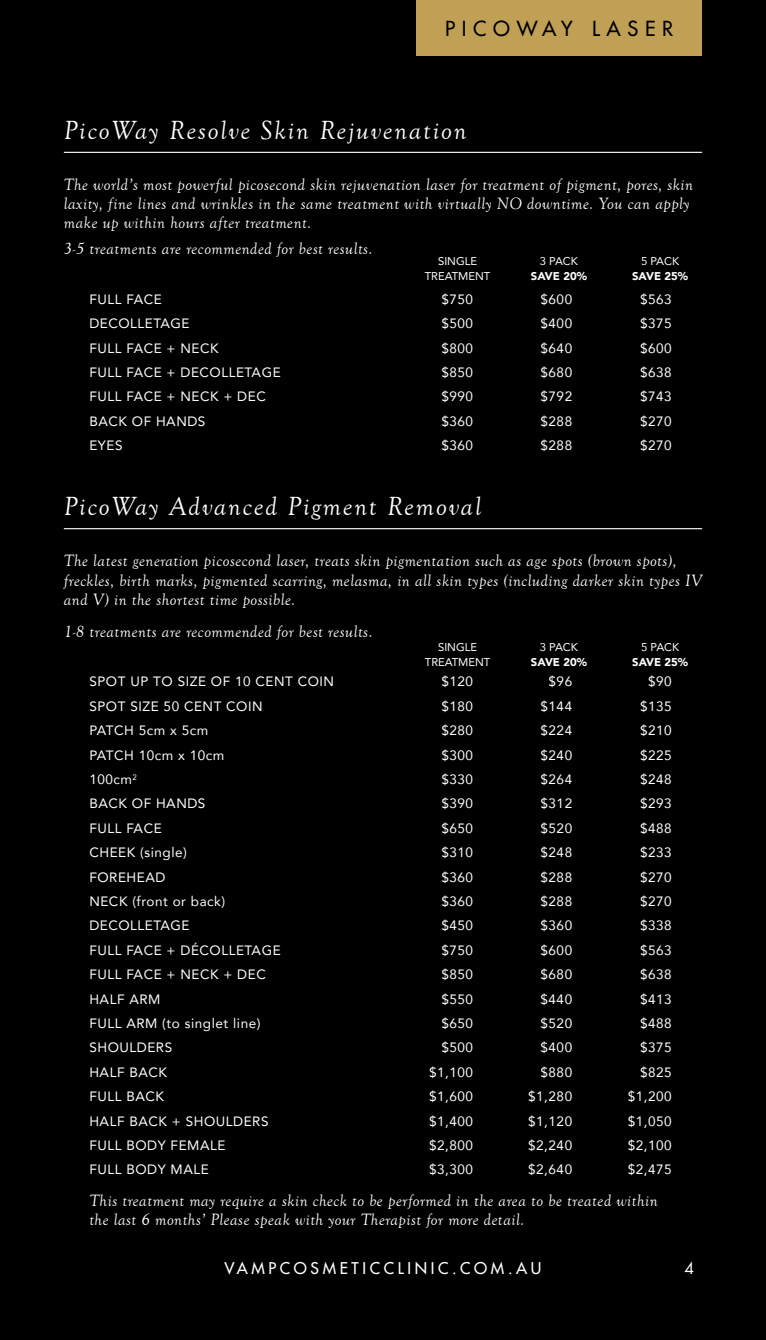
<style>
.page{position:relative;width:766px;height:1340px;background:#fff}
.page>*{position:absolute;margin:0;border:0;box-sizing:border-box;transform-origin:0 0}
.t1{font:italic 27px "Goudy Old Style T";letter-spacing:.07em;color:#fff}
.t2{font:20.25px "Futura";letter-spacing:.33em;color:#000}
.t3{font:italic 16.88px/19.1px "Goudy Old Style T";letter-spacing:.03em;color:#fff}
.t4{font:15.75px "Futura";letter-spacing:.23em;color:#fff}
.t5{font:15.75px "Futura";color:#fff}
.t6{font:13.5px "Avenir";letter-spacing:.04em;color:#fff}
.t7{font:11.25px/15.8px "Avenir";color:#fff;text-align:center}
.t8{font:900 11.25px "Avenir";color:#fff}
</style>
<div class="page">
<div style="left:0;top:0;width:765px;height:1339px;background:#000"></div>
<hr style="left:64px;top:152px;width:638px;height:1px;background:#fff">
<hr style="left:64px;top:528px;width:638px;height:1px;background:#fff">
<div style="left:416px;top:0;width:286px;height:55px;background:#c0a055"></div>
<h2 class="t2" style="left:445px;top:15px;width:229px">PICOWAY LASER</h2>
<h1 class="t1" style="left:64px;top:116px;width:404px">PicoWay Resolve Skin Rejuvenation</h1>
<p class="t3" style="left:64px;top:175px;width:630px">The world’s most powerful picosecond skin rejuvenation laser for treatment of pigment, pores, skin laxity, fine lines and wrinkles in the same treatment with virtually NO downtime. You can apply make up within hours after treatment.</p>
<p class="t3" style="left:64px;top:239px;width:310px">3-5 treatments are recommended for best results.</p>
<p class="t6" style="left:89px;top:288px;width:74px">FULL FACE</p>
<p class="t6" style="left:441px;top:288px;width:33px">$750</p>
<p class="t6" style="left:540px;top:288px;width:33px">$600</p>
<p class="t6" style="left:640px;top:288px;width:33px">$563</p>
<p class="t6" style="left:89px;top:312px;width:102px">DECOLLETAGE</p>
<p class="t6" style="left:441px;top:312px;width:33px">$500</p>
<p class="t6" style="left:540px;top:312px;width:33px">$400</p>
<p class="t6" style="left:640px;top:312px;width:33px">$375</p>
<p class="t6" style="left:89px;top:337px;width:131px">FULL FACE + NECK</p>
<p class="t6" style="left:441px;top:337px;width:33px">$800</p>
<p class="t6" style="left:540px;top:337px;width:33px">$640</p>
<p class="t6" style="left:640px;top:337px;width:33px">$600</p>
<p class="t6" style="left:89px;top:361px;width:193px">FULL FACE + DECOLLETAGE</p>
<p class="t6" style="left:441px;top:361px;width:33px">$850</p>
<p class="t6" style="left:540px;top:361px;width:33px">$680</p>
<p class="t6" style="left:640px;top:361px;width:33px">$638</p>
<p class="t6" style="left:89px;top:386px;width:178px">FULL FACE + NECK + DEC</p>
<p class="t6" style="left:441px;top:386px;width:33px">$990</p>
<p class="t6" style="left:540px;top:386px;width:33px">$792</p>
<p class="t6" style="left:640px;top:386px;width:33px">$743</p>
<p class="t6" style="left:89px;top:410px;width:118px">BACK OF HANDS</p>
<p class="t6" style="left:441px;top:410px;width:33px">$360</p>
<p class="t6" style="left:540px;top:410px;width:33px">$288</p>
<p class="t6" style="left:640px;top:410px;width:33px">$270</p>
<p class="t6" style="left:89px;top:434px;width:35px">EYES</p>
<p class="t6" style="left:441px;top:434px;width:33px">$360</p>
<p class="t6" style="left:540px;top:434px;width:33px">$288</p>
<p class="t6" style="left:640px;top:434px;width:33px">$270</p>
<p class="t7" style="left:425px;top:252px;width:67px">SINGLE<br>TREATMENT</p>
<p class="t7" style="left:539px;top:252px;width:40px">3 PACK</p>
<p class="t7" style="left:641px;top:252px;width:40px">5 PACK</p>
<p class="t8" style="left:632px;top:267px;width:57px">SAVE 25%</p>
<p class="t8" style="left:530px;top:267px;width:57px">SAVE 20%</p>
<h1 class="t1" style="left:64px;top:492px;width:418px">PicoWay Advanced Pigment Removal</h1>
<p class="t3" style="left:64px;top:552px;width:639px">The latest generation picosecond laser, treats skin pigmentation such as age spots (brown spots), freckles, birth marks, pigmented scarring, melasma, in all skin types (including darker skin types IV and V) in the shortest time possible.</p>
<p class="t3" style="left:64px;top:622px;width:310px">1-8 treatments are recommended for best results.</p>
<p class="t6" style="left:89px;top:671px;width:246px">SPOT UP TO SIZE OF 10 CENT COIN</p>
<p class="t6" style="left:441px;top:671px;width:33px">$120</p>
<p class="t6" style="left:548px;top:671px;width:25px">$96</p>
<p class="t6" style="left:648px;top:671px;width:25px">$90</p>
<p class="t6" style="left:89px;top:695px;width:175px">SPOT SIZE 50 CENT COIN</p>
<p class="t6" style="left:441px;top:695px;width:33px">$180</p>
<p class="t6" style="left:540px;top:695px;width:33px">$144</p>
<p class="t6" style="left:640px;top:695px;width:33px">$135</p>
<p class="t6" style="left:89px;top:719px;width:120px">PATCH 5cm x 5cm</p>
<p class="t6" style="left:441px;top:719px;width:33px">$280</p>
<p class="t6" style="left:540px;top:719px;width:33px">$224</p>
<p class="t6" style="left:640px;top:719px;width:33px">$210</p>
<p class="t6" style="left:89px;top:744px;width:136px">PATCH 10cm x 10cm</p>
<p class="t6" style="left:441px;top:744px;width:33px">$300</p>
<p class="t6" style="left:540px;top:744px;width:33px">$240</p>
<p class="t6" style="left:640px;top:744px;width:33px">$225</p>
<p class="t6" style="left:89px;top:768px;width:49px">100cm<sup>2</sup></p>
<p class="t6" style="left:441px;top:768px;width:33px">$330</p>
<p class="t6" style="left:540px;top:768px;width:33px">$264</p>
<p class="t6" style="left:640px;top:768px;width:33px">$248</p>
<p class="t6" style="left:89px;top:793px;width:118px">BACK OF HANDS</p>
<p class="t6" style="left:441px;top:793px;width:33px">$390</p>
<p class="t6" style="left:540px;top:793px;width:33px">$312</p>
<p class="t6" style="left:640px;top:793px;width:33px">$293</p>
<p class="t6" style="left:89px;top:817px;width:74px">FULL FACE</p>
<p class="t6" style="left:441px;top:817px;width:33px">$650</p>
<p class="t6" style="left:540px;top:817px;width:33px">$520</p>
<p class="t6" style="left:640px;top:817px;width:33px">$488</p>
<p class="t6" style="left:89px;top:841px;width:99px">CHEEK (single)</p>
<p class="t6" style="left:441px;top:841px;width:33px">$310</p>
<p class="t6" style="left:540px;top:841px;width:33px">$248</p>
<p class="t6" style="left:640px;top:841px;width:33px">$233</p>
<p class="t6" style="left:89px;top:866px;width:78px">FOREHEAD</p>
<p class="t6" style="left:441px;top:866px;width:33px">$360</p>
<p class="t6" style="left:540px;top:866px;width:33px">$288</p>
<p class="t6" style="left:640px;top:866px;width:33px">$270</p>
<p class="t6" style="left:89px;top:890px;width:137px">NECK (front or back)</p>
<p class="t6" style="left:441px;top:890px;width:33px">$360</p>
<p class="t6" style="left:540px;top:890px;width:33px">$288</p>
<p class="t6" style="left:640px;top:890px;width:33px">$270</p>
<p class="t6" style="left:89px;top:914px;width:102px">DECOLLETAGE</p>
<p class="t6" style="left:441px;top:914px;width:33px">$450</p>
<p class="t6" style="left:540px;top:914px;width:33px">$360</p>
<p class="t6" style="left:640px;top:914px;width:33px">$338</p>
<p class="t6" style="left:89px;top:939px;width:193px">FULL FACE + DÉCOLLETAGE</p>
<p class="t6" style="left:441px;top:939px;width:33px">$750</p>
<p class="t6" style="left:540px;top:939px;width:33px">$600</p>
<p class="t6" style="left:640px;top:939px;width:33px">$563</p>
<p class="t6" style="left:89px;top:963px;width:178px">FULL FACE + NECK + DEC</p>
<p class="t6" style="left:441px;top:963px;width:33px">$850</p>
<p class="t6" style="left:540px;top:963px;width:33px">$680</p>
<p class="t6" style="left:640px;top:963px;width:33px">$638</p>
<p class="t6" style="left:89px;top:988px;width:73px">HALF ARM</p>
<p class="t6" style="left:441px;top:988px;width:33px">$550</p>
<p class="t6" style="left:540px;top:988px;width:33px">$440</p>
<p class="t6" style="left:640px;top:988px;width:33px">$413</p>
<p class="t6" style="left:89px;top:1012px;width:173px">FULL ARM (to singlet line)</p>
<p class="t6" style="left:441px;top:1012px;width:33px">$650</p>
<p class="t6" style="left:540px;top:1012px;width:33px">$520</p>
<p class="t6" style="left:640px;top:1012px;width:33px">$488</p>
<p class="t6" style="left:89px;top:1036px;width:84px">SHOULDERS</p>
<p class="t6" style="left:441px;top:1036px;width:33px">$500</p>
<p class="t6" style="left:540px;top:1036px;width:33px">$400</p>
<p class="t6" style="left:640px;top:1036px;width:33px">$375</p>
<p class="t6" style="left:89px;top:1061px;width:79px">HALF BACK</p>
<p class="t6" style="left:429px;top:1061px;width:45px">$1,100</p>
<p class="t6" style="left:540px;top:1061px;width:33px">$880</p>
<p class="t6" style="left:640px;top:1061px;width:33px">$825</p>
<p class="t6" style="left:89px;top:1085px;width:76px">FULL BACK</p>
<p class="t6" style="left:429px;top:1085px;width:45px">$1,600</p>
<p class="t6" style="left:528px;top:1085px;width:45px">$1,280</p>
<p class="t6" style="left:627px;top:1085px;width:45px">$1,200</p>
<p class="t6" style="left:89px;top:1109px;width:181px">HALF BACK + SHOULDERS</p>
<p class="t6" style="left:429px;top:1109px;width:45px">$1,400</p>
<p class="t6" style="left:528px;top:1109px;width:45px">$1,120</p>
<p class="t6" style="left:627px;top:1109px;width:45px">$1,050</p>
<p class="t6" style="left:89px;top:1134px;width:137px">FULL BODY FEMALE</p>
<p class="t6" style="left:429px;top:1134px;width:45px">$2,800</p>
<p class="t6" style="left:528px;top:1134px;width:45px">$2,240</p>
<p class="t6" style="left:627px;top:1134px;width:45px">$2,100</p>
<p class="t6" style="left:89px;top:1158px;width:121px">FULL BODY MALE</p>
<p class="t6" style="left:429px;top:1158px;width:45px">$3,300</p>
<p class="t6" style="left:528px;top:1158px;width:45px">$2,640</p>
<p class="t6" style="left:627px;top:1158px;width:45px">$2,475</p>
<p class="t3" style="left:89px;top:1191px;width:569px">This treatment may require a skin check to be performed in the area to be treated within the last 6 months’ Please speak with your Therapist for more detail.</p>
<p class="t7" style="left:425px;top:638px;width:67px">SINGLE<br>TREATMENT</p>
<p class="t7" style="left:539px;top:638px;width:40px">3 PACK</p>
<p class="t7" style="left:641px;top:638px;width:40px">5 PACK</p>
<p class="t8" style="left:632px;top:653px;width:57px">SAVE 25%</p>
<p class="t8" style="left:530px;top:653px;width:57px">SAVE 20%</p>
<p class="t4" style="left:224px;top:1257px;width:318px">VAMPCOSMETICCLINIC.COM.AU</p>
<p class="t5" style="left:684px;top:1257px;width:11px">4</p>
</div>
